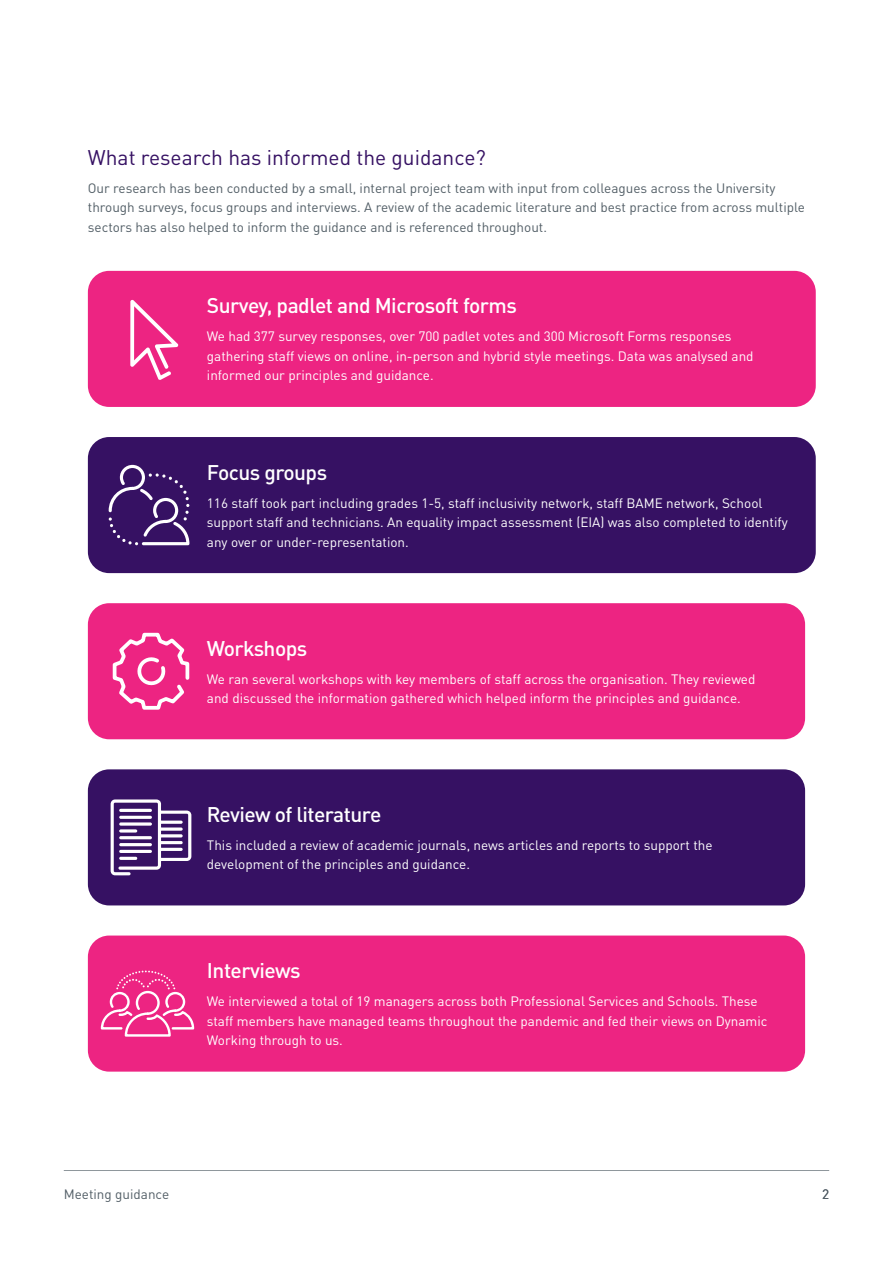
<style>
.page{position:relative;width:893px;height:1263px;background:#fff}
.page>*{position:absolute;margin:0;border:0;box-sizing:border-box;transform-origin:0 0}
.heading{font:500 21px "DINOT";letter-spacing:-.025em;color:#fff}
.heading-2{font:21px "DINOT";color:#361163}
.bullets{font:13.5px/19.5px "DINOT";color:#fff}
.bullets-2{font:13.5px/19.5px "DINOT";color:#525e66}
.body{font:13.5px "DINOT";color:#525e66}
</style>
<div class="page">
<div style="left:88px;top:271px;width:728px;height:136px;background:#ed2482;border-radius:21px"></div>
<svg style="left:130px;top:299px;width:48px;height:81px"></svg>
<div style="left:88px;top:437px;width:728px;height:136px;background:#361163;border-radius:21px"></div>
<svg style="left:109px;top:465px;width:80px;height:80px"></svg>
<div style="left:88px;top:769px;width:717px;height:136px;background:#361163;border-radius:21px"></div>
<svg style="left:111px;top:799px;width:80px;height:76px"></svg>
<div style="left:88px;top:603px;width:717px;height:136px;background:#ed2482;border-radius:21px"></div>
<svg style="left:112px;top:632px;width:78px;height:78px"></svg>
<div style="left:88px;top:935px;width:717px;height:136px;background:#ed2482;border-radius:21px"></div>
<svg style="left:101px;top:970px;width:93px;height:67px"></svg>
<hr style="left:64px;top:1170px;width:765px;height:1px;background:#8f979c">
<p class="heading-2" style="left:88px;top:144px;width:400px">What research has informed the guidance?</p>
<p class="bullets-2" style="left:88px;top:178px;width:719px">Our research has been conducted by a small, internal project team with input from colleagues across the University through surveys, focus groups and interviews. A review of the academic literature and best practice from across multiple sectors has also helped to inform the guidance and is referenced throughout.</p>
<p class="heading" style="left:207px;top:292px;width:311px">Survey, padlet and Microsoft forms</p>
<p class="bullets" style="left:207px;top:327px;width:548px">We had 377 survey responses, over 700 padlet votes and 300 Microsoft Forms responses gathering staff views on online, in-person and hybrid style meetings. Data was analysed and informed our principles and guidance.</p>
<p class="heading" style="left:207px;top:459px;width:122px">Focus groups</p>
<p class="bullets" style="left:207px;top:493px;width:582px">116 staff took part including grades 1-5, staff inclusivity network, staff BAME network, School support staff and technicians. An equality impact assessment (EIA) was also completed to identify any over or under-representation.</p>
<p class="heading" style="left:207px;top:634px;width:102px">Workshops</p>
<p class="bullets" style="left:207px;top:669px;width:550px">We ran several workshops with key members of staff across the organisation. They reviewed and discussed the information gathered which helped inform the principles and guidance.</p>
<p class="heading" style="left:207px;top:801px;width:176px">Review of literature</p>
<p class="bullets" style="left:207px;top:835px;width:507px">This included a review of academic journals, news articles and reports to support the development of the principles and guidance.</p>
<p class="heading" style="left:207px;top:957px;width:95px">Interviews</p>
<p class="bullets" style="left:207px;top:991px;width:562px">We interviewed a total of 19 managers across both Professional Services and Schools. These staff members have managed teams throughout the pandemic and fed their views on Dynamic<br>Working through to us.</p>
<p class="bullets-2" style="left:64px;top:1184px;width:107px">Meeting guidance</p>
<p class="body" style="left:822px;top:1186px;width:9px">2</p>
</div>
